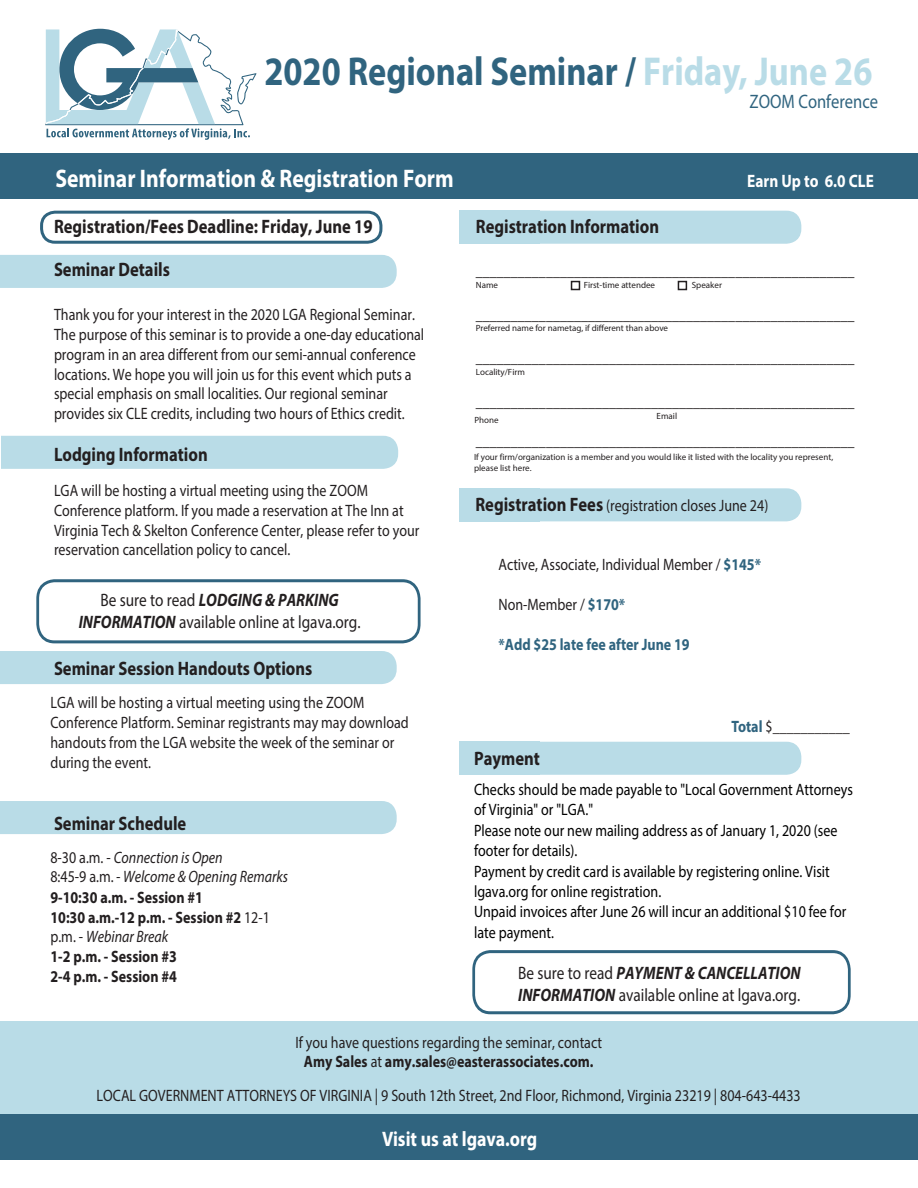
<style>
.page{position:relative;width:918px;height:1188px;background:#fff}
.page>*{position:absolute;margin:0;border:0;box-sizing:border-box;transform-origin:0 0}
.t1{font:700 40.5px "Myriad Pro";color:#30647f;scale:.85 1}
.t2{font:700 25.5px "Myriad Pro";color:#fff;scale:.85 1}
.t3{font:700 21px "Myriad Pro";color:#fff;scale:.85 1}
.t4{font:700 19.5px "Myriad Pro";color:#231f20;scale:.85 1}
.t5{font:19.5px "Myriad Pro";color:#30647f;scale:.85 1}
.t6{font:18px/21.6px "Myriad Pro";color:#231f20;scale:.85 1}
.t7{font:700 18px "Myriad Pro";color:#fff;scale:.85 1}
.t8{font:16.5px/19.8px "Myriad Pro";color:#231f20;scale:.85 1}
.t9{font:16.5px/20.4px "Myriad Pro";color:#000;scale:.85 1}
.t10{font:700 16.5px/19.8px "Myriad Pro";color:#231f20;scale:.85 1}
.t11{font:700 16.5px "Myriad Pro";color:#30647f;scale:.85 1}
.t12{font:9px/10.8px "Myriad Pro";color:#231f20}
.s1{color:#b9dce7}
.s2{font-weight:700;font-style:italic}
.s3{font-weight:400}
.s4{font-weight:400;font-style:italic}
.s5{font-weight:700;font-size:19.5px}
.s6{font-weight:700;color:#30647f}
.s7{font-weight:700}
</style>
<div class="page">
<div style="left:459px;top:211px;width:81px;height:33px;background:#b9dce7"></div>
<div style="left:459px;top:211px;width:342px;height:33px;background:#b9dce7;border-radius:15px"></div>
<div style="left:459px;top:488px;width:81px;height:33px;background:#b9dce7"></div>
<div style="left:459px;top:488px;width:342px;height:33px;background:#b9dce7;border-radius:15px"></div>
<div style="left:459px;top:742px;width:81px;height:33px;background:#b9dce7"></div>
<div style="left:459px;top:742px;width:342px;height:33px;background:#b9dce7;border-radius:15px"></div>
<div style="left:0;top:255px;width:397px;height:33px;background:#b9dce7"></div>
<div style="left:2px;top:436px;width:396px;height:33px;background:#b9dce7"></div>
<div style="left:0;top:801px;width:397px;height:33px;background:#b9dce7"></div>
<div style="left:0;top:1021px;width:918px;height:95px;background:#b9dce7"></div>
<svg style="left:45px;top:29px;width:211px;height:111px"></svg>
<div style="left:0;top:153px;width:918px;height:46px;background:#30647f"></div>
<div style="left:0;top:1114px;width:918px;height:46px;background:#30647f"></div>
<div style="left:40px;top:211px;width:342px;height:33px;border:3px solid #30647f;border-radius:14px"></div>
<div style="left:571px;top:281px;width:9px;height:9px;border:2px solid #231f20"></div>
<div style="left:678px;top:281px;width:9px;height:9px;border:2px solid #231f20"></div>
<div style="left:472px;top:950px;width:379px;height:64px;border:3px solid #30647f;border-radius:17px"></div>
<div style="left:36px;top:579px;width:385px;height:64px;border:3px solid #30647f;border-radius:17px"></div>
<div style="left:0;top:651px;width:397px;height:33px;background:#b9dce7"></div>
<p class="t1" style="left:264px;top:45px;width:717px">2020 Regional Seminar / <span class="s1">Friday, June 26</span></p>
<p class="t5" style="left:750px;top:89px;width:153px">ZOOM Conference</p>
<p class="t2" style="left:55px;top:161px;width:470px">Seminar Information &amp; Registration Form</p>
<p class="t4" style="left:54px;top:213px;width:376px">Registration/Fees Deadline: Friday, June 19</p>
<p class="t4" style="left:54px;top:257px;width:138px">Seminar Details</p>
<p class="t8" style="left:54px;top:305px;width:437px">Thank you for your interest in the 2020 LGA Regional Seminar.<br>The purpose of this seminar is to provide a one-day educational program in an area different from our semi-annual conference locations. We hope you will join us for this event which puts a special emphasis on small localities. Our regional seminar provides six CLE credits, including two hours of Ethics credit.</p>
<p class="t4" style="left:54px;top:442px;width:182px">Lodging Information</p>
<p class="t8" style="left:54px;top:480px;width:431px">LGA will be hosting a virtual meeting using the ZOOM Conference platform. If you made a reservation at The Inn at Virginia Tech &amp; Skelton Conference Center, please refer to your reservation cancellation policy to cancel.</p>
<p class="t6" style="left:79px;top:589px;width:333px;text-align:center">Be sure to read <span class="s2">LODGING &amp; PARKING<br>INFORMATION</span> available online at lgava.org.</p>
<p class="t4" style="left:54px;top:656px;width:305px">Seminar Session Handouts Options</p>
<p class="t8" style="left:50px;top:692px;width:423px">LGA will be hosting a virtual meeting using the ZOOM Conference Platform. Seminar registrants may may download handouts from the LGA website the week of the seminar or during the event.</p>
<p class="t4" style="left:54px;top:811px;width:157px">Seminar Schedule</p>
<p class="t10" style="left:50px;top:847px;width:281px"><span class="s3">8-30 a.m. -</span> <span class="s4">Connection is Open<br></span><span class="s3">8:45-9 a.m.</span> <span class="s4">- Welcome &amp; Opening Remarks<br></span>9-10:30 a.m. - Session #1<br>10:30 a.m.-12 p.m. - Session #2 <span class="s3">12-1 p.m. -</span> <span class="s4">Webinar Break<br></span>1-2 p.m. - Session #3<br>2-4 p.m. - Session #4</p>
<p class="t4" style="left:476px;top:213px;width:217px">Registration Information</p>
<p class="t7" style="left:747px;top:169px;width:150px">Earn Up to 6.0 CLE</p>
<p class="t8" style="left:476px;top:261px;width:447px">______________________________________________________</p>
<p class="t12" style="left:476px;top:279px;width:24px">Name</p>
<p class="t12" style="left:584px;top:279px;width:73px">First-time attendee</p>
<p class="t12" style="left:692px;top:279px;width:32px">Speaker</p>
<p class="t8" style="left:476px;top:304px;width:447px">______________________________________________________</p>
<p class="t12" style="left:476px;top:323px;width:194px">Preferred name for nametag, if different than above</p>
<p class="t8" style="left:476px;top:348px;width:447px">______________________________________________________</p>
<p class="t12" style="left:476px;top:366px;width:51px">Locality/Firm</p>
<p class="t8" style="left:476px;top:391px;width:447px">______________________________________________________</p>
<p class="t12" style="left:474px;top:415px;width:26px">Phone</p>
<p class="t12" style="left:657px;top:410px;width:22px">Email</p>
<p class="t8" style="left:476px;top:430px;width:447px">______________________________________________________</p>
<p class="t12" style="left:474px;top:452px;width:361px">If your firm/organization is a member and you would like it listed with the locality you represent, please list here.</p>
<p class="t8" style="left:475px;top:495px;width:346px"><span class="s5">Registration Fees</span> (registration closes June 24)</p>
<p class="t8" style="left:498px;top:555px;width:310px">Active, Associate, Individual Member / <span class="s6">$145*</span></p>
<p class="t8" style="left:498px;top:595px;width:151px">Non-Member / <span class="s6">$170*</span></p>
<p class="t11" style="left:498px;top:634px;width:226px">*Add $25 late fee after June 19</p>
<p class="t8" style="left:731px;top:717px;width:141px"><span class="s6">Total</span> $___________</p>
<p class="t4" style="left:474px;top:745px;width:79px">Payment</p>
<p class="t9" style="left:474px;top:779px;width:447px">Checks should be made payable to "Local Government Attorneys of Virginia" or "LGA."<br>Please note our new mailing address as of January 1, 2020 (see footer for details).<br>Payment by credit card is available by registering online. Visit lgava.org for online registration.<br>Unpaid invoices after June 26 will incur an additional $10 fee for late payment.</p>
<p class="t6" style="left:518px;top:962px;width:334px">Be sure to read <span class="s2">PAYMENT &amp; CANCELLATION<br>INFORMATION</span> available online at lgava.org.</p>
<p class="t8" style="left:295px;top:1033px;width:362px;line-height:18.5px;text-align:center">If you have questions regarding the seminar, contact<br><span class="s7">Amy Sales</span> at <span class="s7">amy.sales@easterassociates.com.</span></p>
<p class="t8" style="left:97px;top:1086px;width:830px">LOCAL GOVERNMENT ATTORNEYS OF VIRGINIA | 9 South 12th Street, 2nd Floor, Richmond, Virginia 23219 | 804-643-4433</p>
<p class="t3" style="left:382px;top:1126px;width:184px">Visit us at lgava.org</p>
</div>
